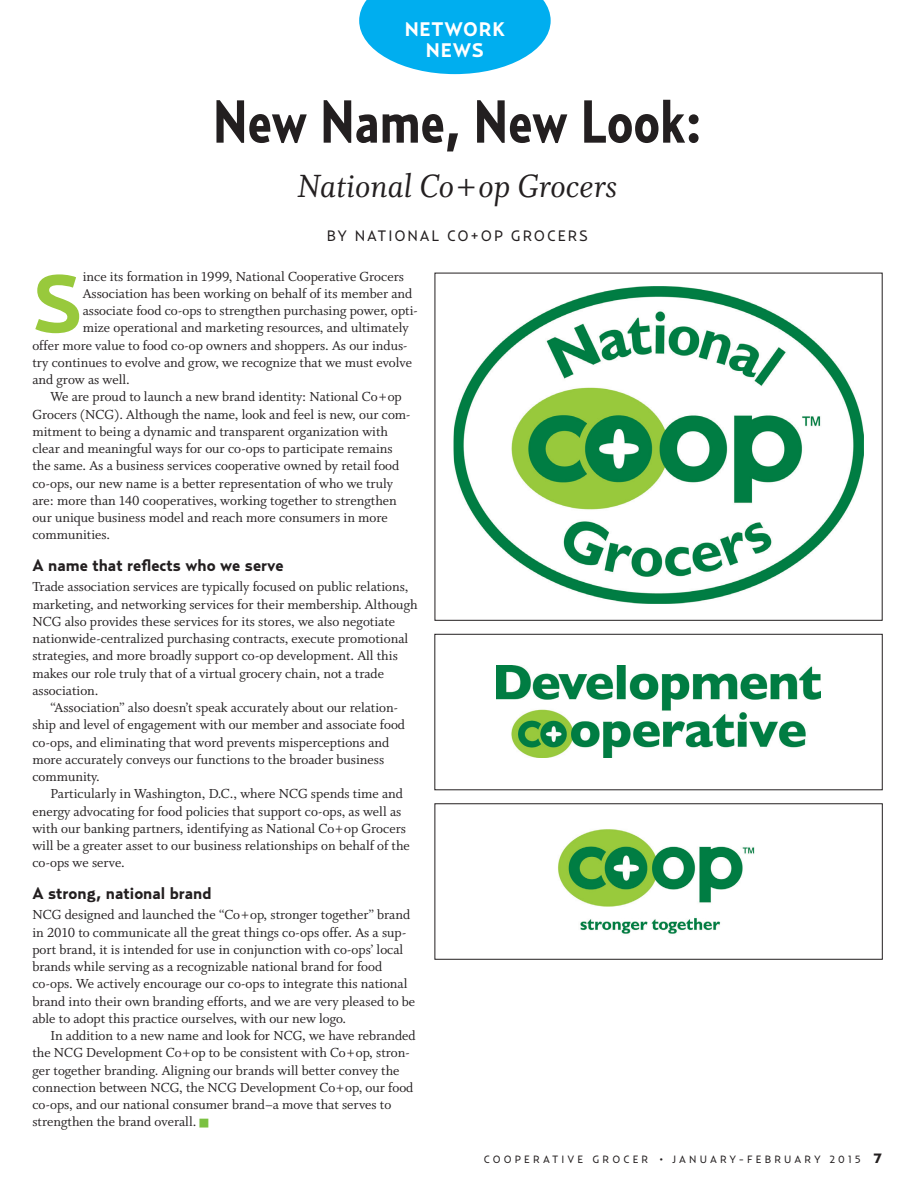
<style>
.page{position:relative;width:918px;height:1188px;background:#fff}
.page>*{position:absolute;margin:0;border:0;box-sizing:border-box;transform-origin:0 0}
.Text_drop_cap{font:700 81.3px "Relay";color:#98c93c}
.Headline_1{font:700 60px "Relay Cond";color:#231f20}
.Headline_1-2{font:36px "Whitman Italic LF";color:#231f20}
.t1{font:700 19.5px/21px "Relay";letter-spacing:.04em;color:#fff;text-align:center}
.Subhead_1_Bold_Sans{font:700 16.5px "Relay";color:#231f20}
.Byline{font:15px "Relay";letter-spacing:.125em;color:#231f20}
.Text_1{font:14.7px/17.2px "Whitman Roman LF";color:#231f20}
.Text_drop_cap-2{font:14.7px "Whitman Roman LF";color:#231f20}
.t2{font:10.5px "Relay";letter-spacing:.3em;color:#231f20}
.s1{color:#7bc142}
.s2{font-family:"Proxima Nova"}
.s3{font-family:"Relay Wide";font-weight:900;font-size:13.5px}
</style>
<div class="page">
<img style="left:497px;top:666px;width:324px;height:91px">
<div style="left:434px;top:634px;width:449px;height:156px;border:1px solid #231f20"></div>
<img style="left:558px;top:829px;width:197px;height:105px">
<div style="left:434px;top:803px;width:449px;height:157px;border:1px solid #231f20"></div>
<img style="left:454px;top:286px;width:410px;height:318px">
<svg style="left:359px;top:0;width:192px;height:74px"></svg>
<p class="t1" style="left:405px;top:19px;width:102px">NETWORK<br>NEWS</p>
<p class="Headline_1" style="left:213px;top:85px;width:491px">New Name, New Look:</p>
<p class="Headline_1-2" style="left:298px;top:166px;width:321px">National Co+op Grocers</p>
<p class="Byline" style="left:327px;top:227px;width:263px">BY NATIONAL CO+OP GROCERS</p>
<p class="Text_drop_cap" style="left:32px;top:254px;width:52px">S</p>
<p class="Text_drop_cap-2" style="left:83px;top:268px;width:323px">ince its formation in 1999, National Cooperative Grocers</p>
<p class="Text_drop_cap-2" style="left:83px;top:285px;width:331px">Association has been working on behalf of its member and</p>
<p class="Text_drop_cap-2" style="left:83px;top:303px;width:336px">associate food co-ops to strengthen purchasing power, opti-</p>
<p class="Text_drop_cap-2" style="left:83px;top:320px;width:328px">mize operational and marketing resources, and ultimately</p>
<p class="Text_drop_cap-2" style="left:32px;top:337px;width:377px">offer more value to food co-op owners and shoppers. As our indus-</p>
<p class="Text_drop_cap-2" style="left:32px;top:354px;width:381px">try continues to evolve and grow, we recognize that we must evolve</p>
<p class="Text_drop_cap-2" style="left:32px;top:372px;width:99px">and grow as well.</p>
<p class="Text_1" style="left:32px;top:389px;width:379px;text-indent:18px">We are proud to launch a new brand identity: National Co+op Grocers (NCG). Although the name, look and feel is new, our com&shy;mitment to being a dynamic and transparent organization with clear and meaningful ways for our co-ops to participate remains the same. As a business services cooperative owned by retail food co-ops, our new name is a better representation of who we truly are: more than 140 cooperatives, working together to strengthen our unique business model and reach more consumers in more communities.</p>
<p class="Subhead_1_Bold_Sans" style="left:32px;top:555px;width:253px">A name that reflects who we serve</p>
<p class="Text_1" style="left:32px;top:579px;width:387px">Trade association services are typically focused on public relations, marketing, and networking services for their membership. Although NCG also provides these services for its stores, we also negotiate nationwide-centralized purchasing contracts, execute promotional strategies, and more broadly support co-op development. All this makes our role truly that of a virtual grocery chain, not a trade association.</p>
<p class="Text_1" style="left:32px;top:699px;width:374px;text-indent:18px">“Association” also doesn’t speak accurately about our relation&shy;ship and level of engagement with our member and associate food co-ops, and eliminating that word prevents misperceptions and more accurately conveys our functions to the broader business community.</p>
<p class="Text_1" style="left:32px;top:786px;width:379px;text-indent:18px">Particularly in Washington, D.C., where NCG spends time and energy advocating for food policies that support co-ops, as well as with our banking partners, identifying as National Co+op Grocers will be a greater asset to our business relationships on behalf of the co-ops we serve.</p>
<p class="Subhead_1_Bold_Sans" style="left:32px;top:883px;width:181px">A strong, national brand</p>
<p class="Text_1" style="left:32px;top:907px;width:384px">NCG designed and launched the “Co+op, stronger together” brand in 2010 to communicate all the great things co-ops offer. As a sup&shy;port brand, it is intended for use in conjunction with co-ops’ local brands while serving as a recognizable national brand for food co-ops. We actively encourage our co-ops to integrate this national brand into their own branding efforts, and we are very pleased to be able to adopt this practice ourselves, with our new logo.</p>
<p class="Text_1" style="left:32px;top:1027px;width:385px;text-indent:18px">In addition to a new name and look for NCG, we have rebranded the NCG Development Co+op to be consistent with Co+op, stron&shy;ger together branding. Aligning our brands will better convey the connection between NCG, the NCG Development Co+op, our food co-ops, and our national consumer brand–a move that serves to strengthen the brand overall. <span class="s1">■</span></p>
<p class="t2" style="left:484px;top:1153px;width:400px">COOPERATIVE GROCER <span class="s2">•</span> JANUARY-FEBRUARY 2015 <span class="s3">7</span></p>
</div>
